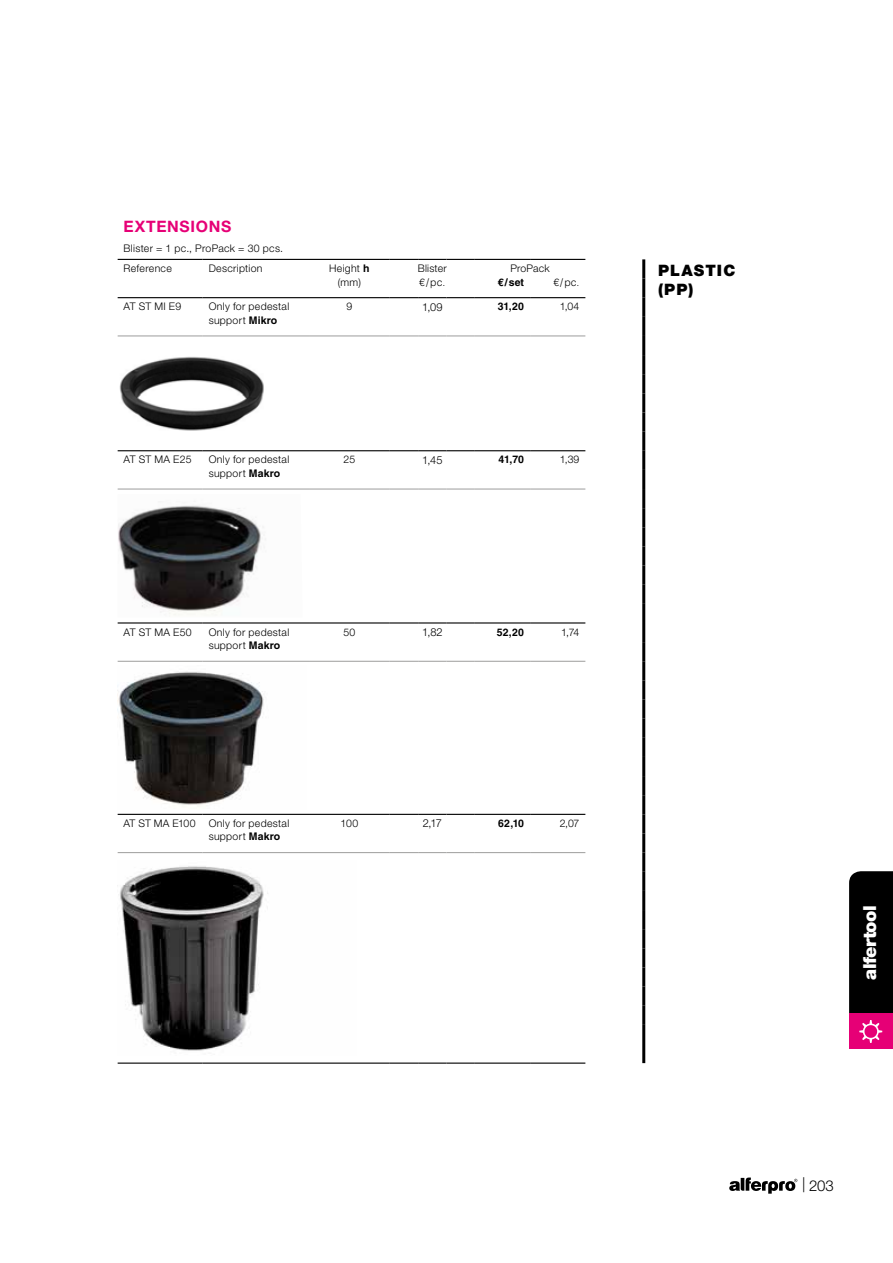
<style>
.page{position:relative;width:893px;height:1263px;background:#fff}
.page>*{position:absolute;margin:0;border:0;box-sizing:border-box;transform-origin:0 0}
.t1{font:900 18px "Helvetica Neue LT Std";letter-spacing:-.035em;color:#fff}
.t2{font:900 15.75px/19.2px "Helvetica Neue LT Std";letter-spacing:.07em;color:#000}
.t3{font:700 15.75px "Helvetica Neue LT Std";letter-spacing:.04em;color:#e60076}
.t4{font:300 15px "Helvetica Neue LT Std";color:#000}
.t5{font:300 11.1px "Helvetica Neue LT Std";color:#000}
.t6{font:300 10.5px/13.5px "Helvetica Neue LT Std";letter-spacing:.03em;color:#000}
.t7{font:700 10.5px "Helvetica LT Std";letter-spacing:.01em;color:#000}
.t8{font:300 10.5px "Helvetica LT Std";color:#000}
.t9{font:300 10.5px "Helvetica Neue LT Std";letter-spacing:-.02em;color:#000}
.s1{font-family:"Helvetica LT Std";font-weight:700}
</style>
<div class="page">
<hr style="left:642px;top:259px;width:3px;height:20px;background:#000">
<hr style="left:642px;top:279px;width:3px;height:19px;background:#000">
<hr style="left:642px;top:298px;width:3px;height:19px;background:#000">
<hr style="left:642px;top:317px;width:3px;height:19px;background:#000">
<hr style="left:642px;top:336px;width:3px;height:19px;background:#000">
<hr style="left:642px;top:355px;width:3px;height:19px;background:#000">
<hr style="left:642px;top:374px;width:3px;height:19px;background:#000">
<hr style="left:642px;top:393px;width:3px;height:19px;background:#000">
<hr style="left:642px;top:412px;width:3px;height:20px;background:#000">
<hr style="left:642px;top:432px;width:3px;height:19px;background:#000">
<hr style="left:642px;top:451px;width:3px;height:19px;background:#000">
<hr style="left:642px;top:470px;width:3px;height:19px;background:#000">
<hr style="left:642px;top:489px;width:3px;height:19px;background:#000">
<hr style="left:642px;top:508px;width:3px;height:19px;background:#000">
<hr style="left:642px;top:527px;width:3px;height:19px;background:#000">
<hr style="left:642px;top:546px;width:3px;height:20px;background:#000">
<hr style="left:642px;top:566px;width:3px;height:19px;background:#000">
<hr style="left:642px;top:585px;width:3px;height:19px;background:#000">
<hr style="left:642px;top:604px;width:3px;height:19px;background:#000">
<hr style="left:642px;top:623px;width:3px;height:19px;background:#000">
<hr style="left:642px;top:642px;width:3px;height:19px;background:#000">
<hr style="left:642px;top:661px;width:3px;height:19px;background:#000">
<hr style="left:642px;top:680px;width:3px;height:19px;background:#000">
<hr style="left:642px;top:699px;width:3px;height:20px;background:#000">
<hr style="left:642px;top:719px;width:3px;height:19px;background:#000">
<hr style="left:642px;top:738px;width:3px;height:19px;background:#000">
<hr style="left:642px;top:757px;width:3px;height:19px;background:#000">
<hr style="left:642px;top:776px;width:3px;height:19px;background:#000">
<hr style="left:642px;top:795px;width:3px;height:19px;background:#000">
<hr style="left:642px;top:814px;width:3px;height:19px;background:#000">
<hr style="left:642px;top:833px;width:3px;height:20px;background:#000">
<hr style="left:642px;top:853px;width:3px;height:19px;background:#000">
<hr style="left:642px;top:872px;width:3px;height:19px;background:#000">
<hr style="left:642px;top:891px;width:3px;height:19px;background:#000">
<hr style="left:642px;top:910px;width:3px;height:19px;background:#000">
<hr style="left:642px;top:929px;width:3px;height:19px;background:#000">
<hr style="left:642px;top:948px;width:3px;height:19px;background:#000">
<hr style="left:642px;top:967px;width:3px;height:19px;background:#000">
<hr style="left:642px;top:986px;width:3px;height:20px;background:#000">
<hr style="left:642px;top:1006px;width:3px;height:19px;background:#000">
<hr style="left:642px;top:1025px;width:3px;height:19px;background:#000">
<hr style="left:642px;top:1044px;width:3px;height:19px;background:#000">
<hr style="left:118px;top:259px;width:85px;height:1px;background:#000">
<hr style="left:203px;top:259px;width:106px;height:1px;background:#000">
<hr style="left:309px;top:259px;width:81px;height:1px;background:#000">
<hr style="left:475px;top:259px;width:55px;height:1px;background:#000">
<hr style="left:530px;top:259px;width:55px;height:1px;background:#000">
<svg style="left:390px;top:259px;width:85px;height:1px"></svg>
<hr style="left:118px;top:297px;width:85px;height:1px;background:#000">
<hr style="left:203px;top:297px;width:106px;height:1px;background:#000">
<hr style="left:309px;top:297px;width:81px;height:1px;background:#000">
<hr style="left:475px;top:297px;width:55px;height:1px;background:#000">
<hr style="left:530px;top:297px;width:55px;height:1px;background:#000">
<hr style="left:118px;top:450px;width:85px;height:1px;background:#000">
<hr style="left:203px;top:450px;width:106px;height:1px;background:#000">
<hr style="left:309px;top:450px;width:81px;height:1px;background:#000">
<hr style="left:475px;top:450px;width:55px;height:1px;background:#000">
<hr style="left:530px;top:450px;width:55px;height:1px;background:#000">
<hr style="left:118px;top:622px;width:85px;height:1px;background:#000">
<hr style="left:203px;top:622px;width:106px;height:1px;background:#000">
<hr style="left:309px;top:622px;width:81px;height:1px;background:#000">
<hr style="left:475px;top:622px;width:55px;height:1px;background:#000">
<hr style="left:530px;top:622px;width:55px;height:1px;background:#000">
<hr style="left:118px;top:336px;width:85px;height:1px;background:#9d9d9c">
<hr style="left:203px;top:336px;width:106px;height:1px;background:#9d9d9c">
<hr style="left:309px;top:336px;width:81px;height:1px;background:#9d9d9c">
<hr style="left:475px;top:336px;width:55px;height:1px;background:#9d9d9c">
<hr style="left:530px;top:336px;width:55px;height:1px;background:#9d9d9c">
<hr style="left:118px;top:489px;width:85px;height:1px;background:#9d9d9c">
<hr style="left:203px;top:489px;width:106px;height:1px;background:#9d9d9c">
<hr style="left:309px;top:489px;width:81px;height:1px;background:#9d9d9c">
<hr style="left:475px;top:489px;width:55px;height:1px;background:#9d9d9c">
<hr style="left:530px;top:489px;width:55px;height:1px;background:#9d9d9c">
<hr style="left:118px;top:661px;width:85px;height:1px;background:#9d9d9c">
<hr style="left:203px;top:661px;width:106px;height:1px;background:#9d9d9c">
<hr style="left:309px;top:661px;width:81px;height:1px;background:#9d9d9c">
<hr style="left:475px;top:661px;width:55px;height:1px;background:#9d9d9c">
<hr style="left:530px;top:661px;width:55px;height:1px;background:#9d9d9c">
<hr style="left:118px;top:852px;width:85px;height:1px;background:#9d9d9c">
<hr style="left:203px;top:852px;width:106px;height:1px;background:#9d9d9c">
<hr style="left:309px;top:852px;width:81px;height:1px;background:#9d9d9c">
<hr style="left:475px;top:852px;width:55px;height:1px;background:#9d9d9c">
<hr style="left:530px;top:852px;width:55px;height:1px;background:#9d9d9c">
<hr style="left:118px;top:1062px;width:85px;height:2px;background:#000">
<hr style="left:203px;top:1062px;width:106px;height:2px;background:#000">
<hr style="left:309px;top:1062px;width:81px;height:2px;background:#000">
<hr style="left:390px;top:1062px;width:28px;height:2px;background:#000">
<hr style="left:418px;top:1062px;width:28px;height:2px;background:#000">
<hr style="left:446px;top:1062px;width:29px;height:2px;background:#000">
<hr style="left:475px;top:1062px;width:55px;height:2px;background:#000">
<hr style="left:530px;top:1062px;width:55px;height:2px;background:#000">
<hr style="left:118px;top:814px;width:85px;height:1px;background:#000">
<hr style="left:203px;top:814px;width:106px;height:1px;background:#000">
<hr style="left:309px;top:814px;width:81px;height:1px;background:#000">
<hr style="left:475px;top:814px;width:55px;height:1px;background:#000">
<hr style="left:530px;top:814px;width:55px;height:1px;background:#000">
<svg style="left:390px;top:297px;width:85px;height:1px"></svg>
<svg style="left:390px;top:336px;width:85px;height:1px"></svg>
<svg style="left:390px;top:450px;width:85px;height:1px"></svg>
<svg style="left:390px;top:489px;width:85px;height:1px"></svg>
<svg style="left:390px;top:622px;width:85px;height:1px"></svg>
<svg style="left:390px;top:661px;width:85px;height:1px"></svg>
<svg style="left:390px;top:814px;width:85px;height:1px"></svg>
<svg style="left:390px;top:852px;width:85px;height:1px"></svg>
<img style="left:119px;top:357px;width:145px;height:74px">
<img style="left:118px;top:505px;width:148px;height:110px">
<img style="left:118px;top:671px;width:146px;height:134px">
<img style="left:120px;top:866px;width:148px;height:185px">
<svg style="left:729px;top:1177px;width:68px;height:17px"></svg>
<div style="left:849px;top:871px;width:44px;height:143px;background:#000"></div>
<div style="left:849px;top:1014px;width:44px;height:35px;background:#e60076"></div>
<svg style="left:859px;top:1020px;width:23px;height:23px"></svg>
<h2 class="t3" style="left:124px;top:217px;width:109px">EXTENSIONS</h2>
<p class="t6" style="left:124px;top:238px;width:161px;line-height:20px">Blister = 1 pc., ProPack = 30 pcs.<br>Reference</p>
<p class="t6" style="left:209px;top:261px;width:55px">Description</p>
<p class="t6" style="left:329px;top:261px;width:42px">Height <span class="s1">h</span></p>
<p class="t6" style="left:418px;top:261px;width:30px">Blister</p>
<p class="t6" style="left:510px;top:261px;width:41px">ProPack</p>
<p class="t6" style="left:338px;top:275px;width:24px">(mm)</p>
<p class="t8" style="left:419px;top:276px;width:28px">€/pc.</p>
<p class="t7" style="left:498px;top:276px;width:28px">€/set</p>
<p class="t8" style="left:553px;top:276px;width:28px">€/pc.</p>
<p class="t6" style="left:124px;top:300px;width:59px">AT ST MI E9</p>
<p class="t6" style="left:209px;top:300px;width:82px">Only for pedestal support <span class="s1">Mikro</span></p>
<p class="t6" style="left:346px;top:300px;width:7px">9</p>
<p class="t5" style="left:422px;top:300px;width:22px">1,09</p>
<p class="t7" style="left:498px;top:300px;width:28px">31,20</p>
<p class="t6" style="left:560px;top:300px;width:21px">1,04</p>
<p class="t6" style="left:124px;top:453px;width:69px">AT ST MA E25</p>
<p class="t6" style="left:209px;top:453px;width:82px">Only for pedestal support <span class="s1">Makro</span></p>
<p class="t6" style="left:344px;top:453px;width:13px">25</p>
<p class="t5" style="left:422px;top:453px;width:22px">1,45</p>
<p class="t7" style="left:498px;top:453px;width:27px">41,70</p>
<p class="t6" style="left:560px;top:453px;width:21px">1,39</p>
<p class="t6" style="left:124px;top:625px;width:69px">AT ST MA E50</p>
<p class="t6" style="left:209px;top:625px;width:82px">Only for pedestal support <span class="s1">Makro</span></p>
<p class="t6" style="left:343px;top:625px;width:13px">50</p>
<p class="t5" style="left:422px;top:625px;width:22px">1,82</p>
<p class="t7" style="left:497px;top:625px;width:29px">52,20</p>
<p class="t6" style="left:561px;top:625px;width:20px">1,74</p>
<p class="t9" style="left:124px;top:817px;width:73px">AT ST MA E100</p>
<p class="t6" style="left:209px;top:816px;width:82px">Only for pedestal support <span class="s1">Makro</span></p>
<p class="t6" style="left:341px;top:816px;width:19px">100</p>
<p class="t5" style="left:423px;top:816px;width:21px">2,17</p>
<p class="t7" style="left:498px;top:817px;width:27px">62,10</p>
<p class="t6" style="left:560px;top:816px;width:21px">2,07</p>
<h2 class="t2" style="left:658px;top:260px;width:79px">PLASTIC (PP)</h2>
<h1 class="t1" style="left:859px;top:980px;width:75px;rotate:-90deg">alfertool</h1>
<h3 class="t4" style="left:802px;top:1176px;width:33px">| 203</h3>
</div>
